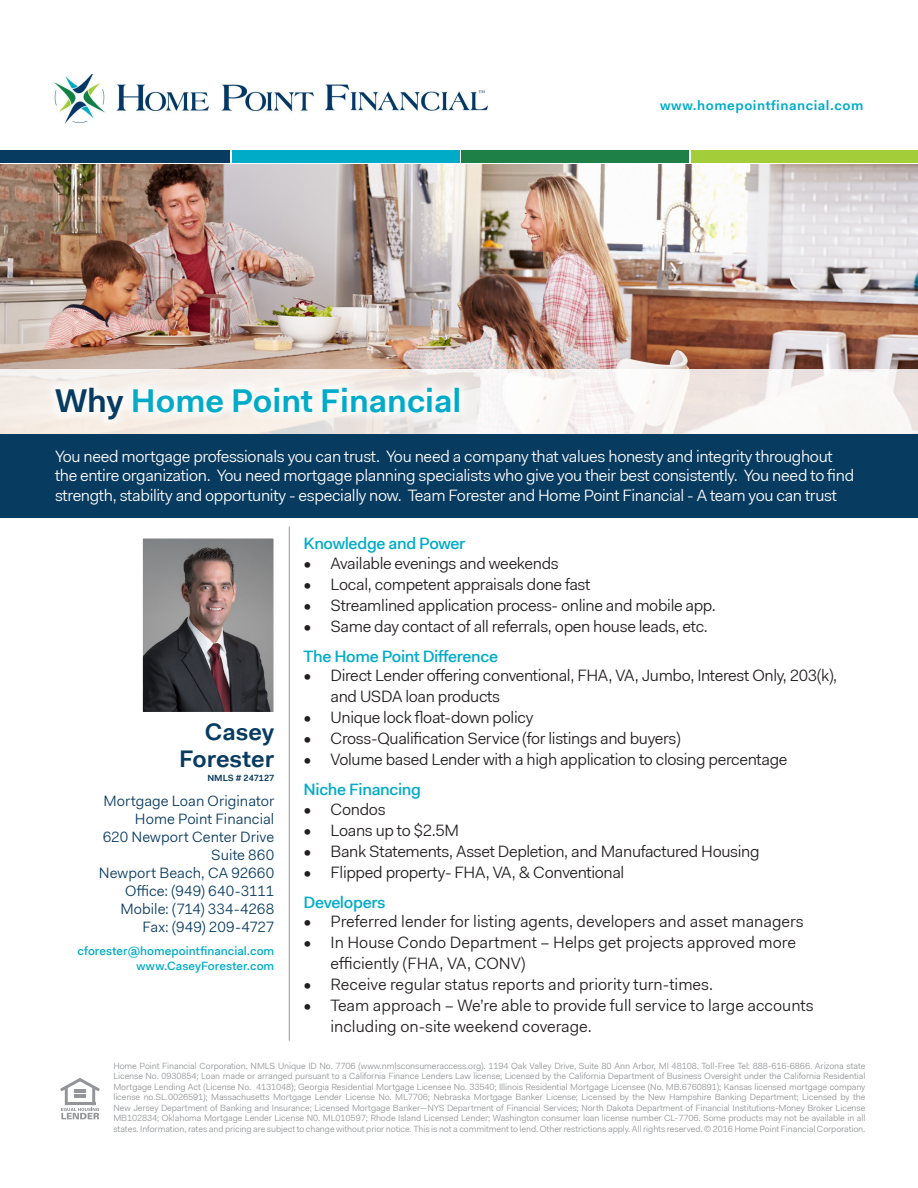
<style>
.page{position:relative;width:918px;height:1188px;background:#fff}
.page>*{position:absolute;margin:0;border:0;box-sizing:border-box;transform-origin:0 0}
.t1{font:600 33px "Fakt Pro";color:#00abc8}
.t2{font:600 24px "Fakt Pro";color:#083b60}
.t3{font:16.5px/21px "Fakt Pro Blond";letter-spacing:-.02em;color:#231f20}
.t4{font:16.5px/19.5px "Fakt Pro Blond";letter-spacing:-.02em;color:#fff}
.t5{font:16.5px "Fakt Pro Blond";color:#231f20}
.t6{font:500 16.5px "Fakt Pro";letter-spacing:-.02em;color:#00abc8}
.t7{font:15px/18px "Fakt Pro Blond";letter-spacing:.005em;color:#083b60;text-align:right}
.t8{font:600 13.5px "Fakt Pro";letter-spacing:.04em;color:#00acc8}
.t9{font:500 12px "Fakt Pro";letter-spacing:.005em;color:#00acc8}
.t10{font:9px/10.5px "Fakt Pro Blond";letter-spacing:-.01em;color:#939598;text-align:justify}
.t11{font:600 9px "Fakt Pro";color:#083b60}
.s1{color:#083b60}
</style>
<div class="page">
<div style="left:0;top:150px;width:229px;height:13px;background:#083b60"></div>
<div style="left:232px;top:150px;width:227px;height:13px;background:#00abc8"></div>
<div style="left:462px;top:150px;width:227px;height:13px;background:#1e8046"></div>
<div style="left:691px;top:150px;width:227px;height:13px;background:#a3cd39"></div>
<svg style="left:60px;top:1078px;width:40px;height:41px"></svg>
<img style="left:0;top:165px;width:918px;height:204px">
<svg style="left:0;top:369px;width:918px;height:65px;fill:#f9f5f4"></svg>
<div style="left:0;top:434px;width:918px;height:84px;background:#083b60"></div>
<div style="left:43px;top:375px;width:429px;height:57px;background:#fff;opacity:.8"></div>
<hr style="left:289px;top:526px;width:1px;height:515px;background:#939598">
<img style="left:54px;top:75px;width:434px;height:48px">
<img style="left:144px;top:540px;width:128px;height:170px">
<div style="left:141px;top:537px;width:134px;height:176px;border:2px solid #fff"></div>
<p class="t8" style="left:660px;top:97px;width:205px">www.homepointfinancial.com</p>
<p class="t1" style="left:55px;top:378px;width:408px"><span class="s1">Why</span> Home Point Financial</p>
<p class="t4" style="left:55px;top:446px;width:801px">You need mortgage professionals you can trust. You need a company that values honesty and integrity throughout the entire organization. You need mortgage planning specialists who give you their best consistently. You need to find strength, stability and opportunity - especially now. Team Forester and Home Point Financial - A team you can trust</p>
<p class="t6" style="left:304px;top:533px;width:163px">Knowledge and Power</p>
<p class="t3" style="left:304px;top:553px;width:257px">• Available evenings and weekends</p>
<p class="t3" style="left:304px;top:574px;width:288px">• Local, competent appraisals done fast</p>
<p class="t3" style="left:304px;top:595px;width:414px">• Streamlined application process- online and mobile app.</p>
<p class="t3" style="left:304px;top:616px;width:406px">• Same day contact of all referrals, open house leads, etc.</p>
<p class="t6" style="left:304px;top:645px;width:196px">The Home Point Difference</p>
<p class="t3" style="left:331px;top:665px;width:508px;text-indent:-27px">• Direct Lender offering conventional, FHA, VA, Jumbo, Interest Only, 203(k), and USDA loan products</p>
<p class="t3" style="left:304px;top:707px;width:231px">• Unique lock float-down policy</p>
<p class="t3" style="left:304px;top:728px;width:379px">• Cross-Qualification Service (for listings and buyers)</p>
<p class="t3" style="left:304px;top:749px;width:485px">• Volume based Lender with a high application to closing percentage</p>
<p class="t6" style="left:304px;top:779px;width:119px">Niche Financing</p>
<p class="t3" style="left:304px;top:799px;width:84px">• Condos</p>
<p class="t3" style="left:304px;top:820px;width:157px">• Loans up to $2.5M</p>
<p class="t3" style="left:304px;top:841px;width:458px">• Bank Statements, Asset Depletion, and Manufactured Housing</p>
<p class="t3" style="left:304px;top:862px;width:322px">• Flipped property- FHA, VA, &amp; Conventional</p>
<p class="t6" style="left:304px;top:891px;width:84px">Developers</p>
<p class="t5" style="left:304px;top:911px;width:502px">• Preferred lender for listing agents, developers and asset managers</p>
<p class="t5" style="left:304px;top:932px;width:494px">• In House Condo Department – Helps get projects approved more</p>
<p class="t5" style="left:331px;top:953px;width:196px">efficiently (FHA, VA, CONV)</p>
<p class="t5" style="left:304px;top:974px;width:411px">• Receive regular status reports and priority turn-times.</p>
<p class="t5" style="left:304px;top:995px;width:512px">• Team approach – We’re able to provide full service to large accounts</p>
<p class="t5" style="left:331px;top:1016px;width:263px">including on-site weekend coverage.</p>
<p class="t2" style="left:205px;top:716px;width:71px">Casey</p>
<p class="t2" style="left:179px;top:743px;width:97px">Forester</p>
<p class="t11" style="left:207px;top:772px;width:68px">NMLS # 247127</p>
<p class="t7" style="left:103px;top:792px;width:172px">Mortgage Loan Originator</p>
<p class="t7" style="left:135px;top:810px;width:141px">Home Point Financial</p>
<p class="t7" style="left:103px;top:828px;width:173px">620 Newport Center Drive<br>Suite 860</p>
<p class="t7" style="left:99px;top:864px;width:177px">Newport Beach, CA 92660<br>Office: (949) 640-3111<br>Mobile: (714) 334-4268<br>Fax: (949) 209-4727</p>
<p class="t9" style="left:77px;top:943px;width:198px">cforester@homepointfinancial.com</p>
<p class="t9" style="left:136px;top:958px;width:139px">www.CaseyForester.com</p>
<p class="t10" style="left:113px;top:1061px;width:754px">Home Point Financial Corporation. NMLS Unique ID No. 7706 (www.nmlsconsumeraccess.org). 1194 Oak Valley Drive, Suite 80 Ann Arbor, MI 48108. Toll-Free Tel: 888-616-6866. Arizona state License No. 0930854; Loan made or arranged pursuant to a California Finance Lenders Law license; Licensed by the California Department of Business Oversight under the California Residential Mortgage Lending Act (License No. 4131048); Georgia Residential Mortgage Licensee No. 33540; Illinois Residential Mortgage Licensee (No. MB.6760891); Kansas licensed mortgage company license no.SL.0026591); Massachusetts Mortgage Lender License No. ML7706; Nebraska Mortgage Banker License; Licensed by the New Hampshire Banking Department; Licensed by the New Jersey Department of Banking and Insurance; Licensed Mortgage Banker—NYS Department of Financial Services; North Dakota Department of Financial Institutions-Money Broker License MB102834; Oklahoma Mortgage Lender License N0. ML010597; Rhode Island Licensed Lender; Washington consumer loan license number CL-7706. Some products may not be available in all states. Information, rates and pricing are subject to change without prior notice. This is not a commitment to lend. Other restrictions apply. All rights reserved. © 2016 Home Point Financial Corporation.</p>
</div>
